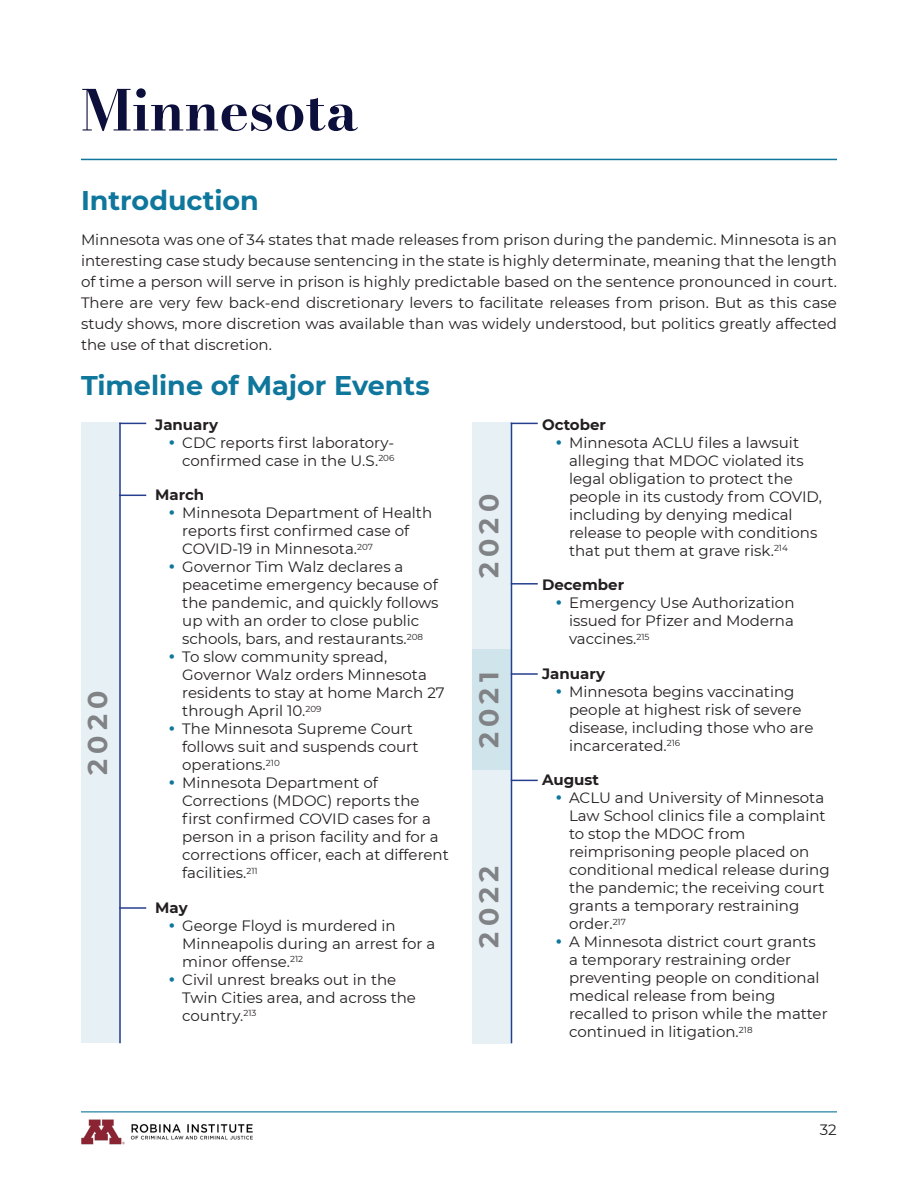
<style>
.page{position:relative;width:918px;height:1188px;background:#fff}
.page>*{position:absolute;margin:0;border:0;box-sizing:border-box;transform-origin:0 0}
.t1{font:55.5px "Bodoni Moda";color:#0c0f3b}
.h2_blue{font:700 27px "Montserrat";color:#0f769c}
.timeline_year{font:700 27px "Montserrat";letter-spacing:.2em;color:#808285}
.body{font:15px/18px "Montserrat";color:#231f20}
.timeline_month{font:700 15px "Montserrat";color:#231f20}
</style>
<div class="page">
<hr style="left:81px;top:159px;width:756px;height:1px;background:#0f769c">
<div style="left:472px;top:423px;width:40px;height:227px;background:#e7f1f5"></div>
<div style="left:472px;top:650px;width:40px;height:120px;background:#cfe4eb"></div>
<div style="left:472px;top:770px;width:40px;height:273px;background:#e7f1f5"></div>
<hr style="left:511px;top:423px;width:1px;height:620px;background:#253f8e">
<svg style="left:512px;top:423px;width:26px;height:1px"></svg>
<hr style="left:511px;top:583px;width:27px;height:2px;background:#253f8e">
<hr style="left:511px;top:673px;width:27px;height:2px;background:#253f8e">
<svg style="left:512px;top:780px;width:26px;height:1px"></svg>
<div style="left:81px;top:423px;width:40px;height:620px;background:#e7f1f5"></div>
<hr style="left:119px;top:423px;width:2px;height:620px;background:#253f8e">
<svg style="left:119px;top:423px;width:27px;height:1px"></svg>
<svg style="left:119px;top:495px;width:27px;height:1px"></svg>
<hr style="left:119px;top:907px;width:27px;height:2px;background:#253f8e">
<img style="left:81px;top:1119px;width:172px;height:26px">
<hr style="left:81px;top:1111px;width:756px;height:1px;background:#0f769c">
<p class="t1" style="left:81px;top:72px;width:279px">Minnesota</p>
<p class="h2_blue" style="left:81px;top:181px;width:179px">Introduction</p>
<p class="body" style="left:81px;top:228px;width:758px;line-height:21px;text-align:justify">Minnesota was one of 34 states that made releases from prison during the pandemic. Minnesota is an interesting case study because sentencing in the state is highly determinate, meaning that the length of time a person will serve in prison is highly predictable based on the sentence pronounced in court.<br>There are very few back-end discretionary levers to facilitate releases from prison. But as this case study shows, more discretion was available than was widely understood, but politics greatly affected the use of that discretion.</p>
<p class="h2_blue" style="left:81px;top:366px;width:350px">Timeline of Major Events</p>
<p class="timeline_month" style="left:155px;top:414px;width:64px">January</p>
<p class="body" style="left:182px;top:433px;width:214px">CDC reports first laboratory&shy;confirmed case in the U.S.<sup>206</sup></p>
<p class="timeline_month" style="left:155px;top:484px;width:51px">March</p>
<p class="body" style="left:182px;top:504px;width:251px">Minnesota Department of Health reports first confirmed case of<br>COVID-19 in Minnesota.<sup>207</sup></p>
<p class="body" style="left:182px;top:558px;width:258px">Governor Tim Walz declares a peacetime emergency because of the pandemic, and quickly follows up with an order to close public schools, bars, and restaurants.<sup>208</sup></p>
<p class="body" style="left:182px;top:648px;width:264px">To slow community spread,<br>Governor Walz orders Minnesota residents to stay at home March 27 through April 10.<sup>209</sup></p>
<p class="body" style="left:182px;top:720px;width:238px">The Minnesota Supreme Court follows suit and suspends court operations.<sup>210</sup></p>
<p class="body" style="left:182px;top:774px;width:268px">Minnesota Department of<br>Corrections (MDOC) reports the first confirmed COVID cases for a person in a prison facility and for a corrections officer, each at different facilities.<sup>211</sup></p>
<p class="timeline_month" style="left:155px;top:897px;width:34px">May</p>
<p class="body" style="left:182px;top:916px;width:254px">George Floyd is murdered in<br>Minneapolis during an arrest for a minor offense.<sup>212</sup></p>
<p class="body" style="left:182px;top:970px;width:235px">Civil unrest breaks out in the<br>Twin Cities area, and across the country.<sup>213</sup></p>
<p class="timeline_year" style="left:78px;top:775px;width:86px;rotate:-90deg">2020</p>
<p class="timeline_year" style="left:470px;top:578px;width:86px;rotate:-90deg">2020</p>
<p class="timeline_year" style="left:470px;top:748px;width:78px;rotate:-90deg">2021</p>
<p class="timeline_year" style="left:470px;top:948px;width:84px;rotate:-90deg">2022</p>
<p class="timeline_month" style="left:542px;top:414px;width:66px">October</p>
<p class="body" style="left:569px;top:433px;width:254px">Minnesota ACLU files a lawsuit alleging that MDOC violated its legal obligation to protect the people in its custody from COVID, including by denying medical release to people with conditions that put them at grave risk.<sup>214</sup></p>
<p class="timeline_month" style="left:542px;top:574px;width:84px">December</p>
<p class="body" style="left:569px;top:594px;width:227px;text-align:justify">Emergency Use Authorization issued for Pfizer and Moderna vaccines.<sup>215</sup></p>
<p class="timeline_month" style="left:542px;top:663px;width:64px">January</p>
<p class="body" style="left:569px;top:682px;width:246px">Minnesota begins vaccinating people at highest risk of severe disease, including those who are incarcerated.<sup>216</sup></p>
<p class="timeline_month" style="left:542px;top:769px;width:58px">August</p>
<p class="body" style="left:569px;top:789px;width:262px">ACLU and University of Minnesota<br>Law School clinics file a complaint to stop the MDOC from reimprisoning people placed on conditional medical release during the pandemic; the receiving court grants a temporary restraining order.<sup>217</sup></p>
<p class="body" style="left:569px;top:933px;width:260px">A Minnesota district court grants a temporary restraining order preventing people on conditional medical release from being recalled to prison while the matter continued in litigation.<sup>218</sup></p>
<p class="body" style="left:820px;top:1120px;width:18px">32</p>
</div>
